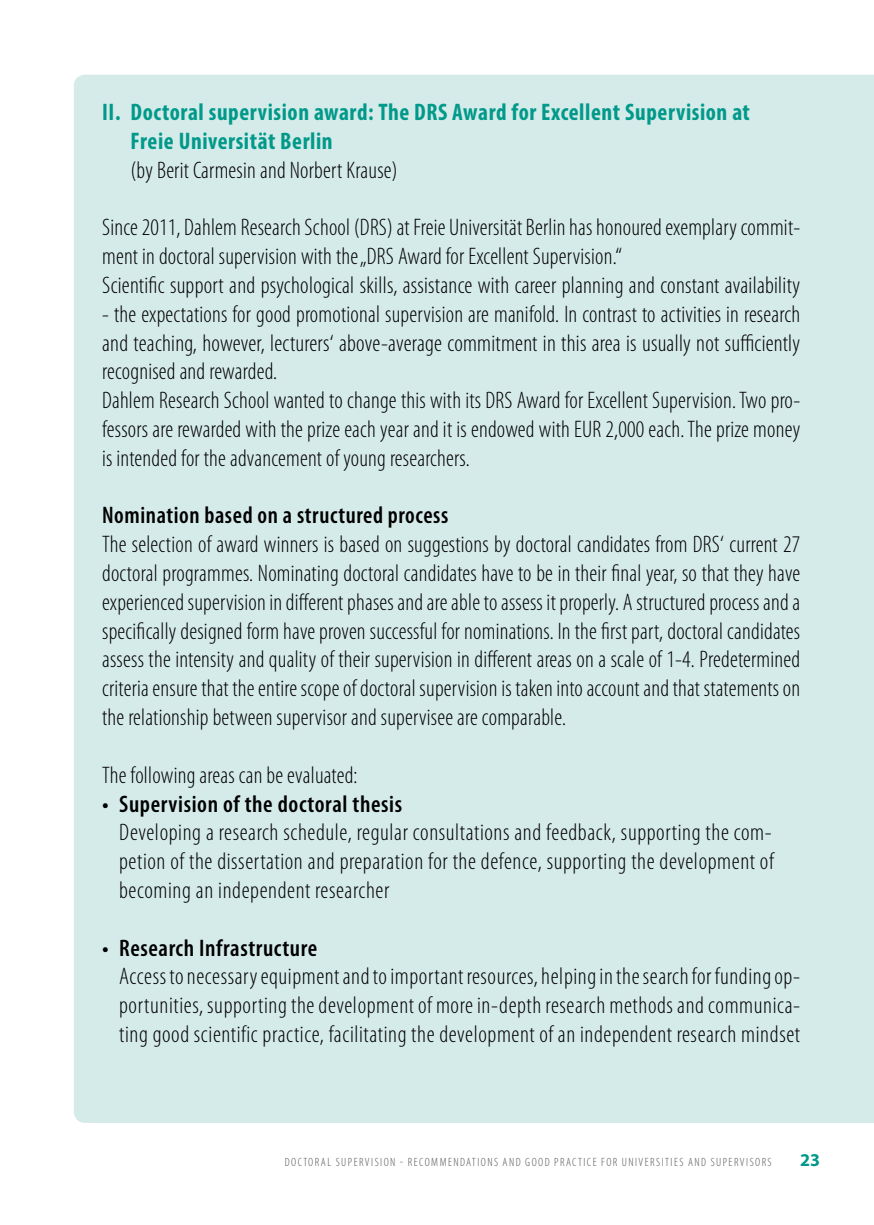
<style>
.page{position:relative;width:874px;height:1225px;background:#fff}
.page>*{position:absolute;margin:0;border:0;box-sizing:border-box;transform-origin:0 0}
.t1{font:300 condensed 24px/28.8px "Myriad Pro";letter-spacing:.01em;color:#000;text-align:justify}
.t2{font:600 condensed 24px "Myriad Pro";letter-spacing:.025em;color:#000}
.t3{font:700 condensed 24px/28.8px "Myriad Pro";letter-spacing:.025em;color:#00998a}
.t4{font:700 18px "Myriad Pro";color:#00998a}
.t5{font:300 condensed 12px "Myriad Pro";letter-spacing:.12em;color:#565656}
</style>
<div class="page">
<div style="left:74px;top:75px;width:799px;height:1048px;background:#d5ebe9"></div>
<p class="t3" style="left:130px;top:97px;width:620px;text-indent:-28px">II. Doctoral supervision award: The DRS Award for Excellent Supervision at<br>Freie Universität Berlin</p>
<p class="t1" style="left:130px;top:156px;width:268px">(by Berit Carmesin and Norbert Krause)</p>
<p class="t1" style="left:102px;top:213px;width:699px;text-align:left">Since 2011, Dahlem Research School (DRS) at Freie Universität Berlin has honoured exemplary commit&shy;ment in doctoral supervision with the „DRS Award for Excellent Supervision.“<br>Scientific support and psychological skills, assistance with career planning and constant availability</p>
<p class="t1" style="left:102px;top:300px;width:699px;text-align:left">- the expectations for good promotional supervision are manifold. In contrast to activities in research and teaching, however, lecturers‘ above-average commitment in this area is usually not sufficiently recognised and rewarded.<br>Dahlem Research School wanted to change this with its DRS Award for Excellent Supervision. Two pro&shy;fessors are rewarded with the prize each year and it is endowed with EUR 2,000 each. The prize money is intended for the advancement of young researchers.</p>
<p class="t2" style="left:102px;top:502px;width:347px">Nomination based on a structured process</p>
<p class="t1" style="left:102px;top:530px;width:699px">The selection of award winners is based on suggestions by doctoral candidates from DRS‘ current 27 doctoral programmes. Nominating doctoral candidates have to be in their final year, so that they have experienced supervision in different phases and are able to assess it properly. A structured process and a specifically designed form have proven successful for nominations. In the first part, doctoral candidates assess the intensity and quality of their supervision in different areas on a scale of 1-4. Predetermined criteria ensure that the entire scope of doctoral supervision is taken into account and that statements on the relationship between supervisor and supervisee are comparable.</p>
<p class="t1" style="left:102px;top:761px;width:257px">The following areas can be evaluated:</p>
<p class="t2" style="left:102px;top:790px;width:301px">• Supervision of the doctoral thesis</p>
<p class="t1" style="left:119px;top:818px;width:655px">Developing a research schedule, regular consultations and feedback, supporting the com&shy;petion of the dissertation and preparation for the defence, supporting the development of becoming an independent researcher</p>
<p class="t2" style="left:102px;top:934px;width:216px">• Research Infrastructure</p>
<p class="t1" style="left:119px;top:962px;width:682px">Access to necessary equipment and to important resources, helping in the search for funding op&shy;portunities, supporting the development of more in-depth research methods and communica&shy;ting good scientific practice, facilitating the development of an independent research mindset</p>
<p class="t5" style="left:284px;top:1156px;width:487px">Doctoral Supervision - Recommendations and good practice for U niversities and Supervisors</p>
<p class="t4" style="left:799px;top:1148px;width:21px">23</p>
</div>
